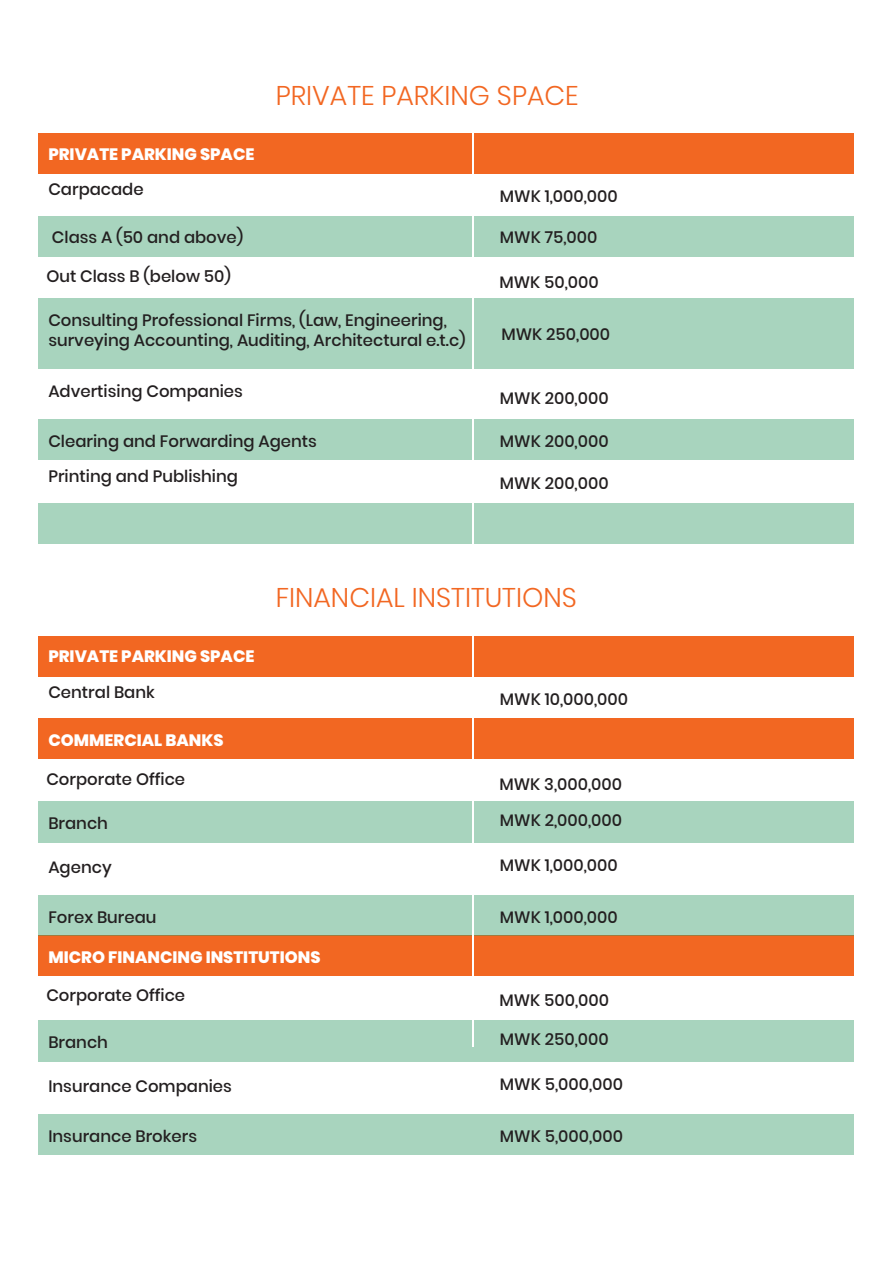
<style>
.page{position:relative;width:893px;height:1263px;background:#fff}
.page>*{position:absolute;margin:0;border:0;box-sizing:border-box;transform-origin:0 0}
.t1{font:300 27px "Poppins";color:#f26722}
.t2{font:500 16.5px/19.8px "Poppins";color:#231f20}
.t3{font:800 16.5px "Poppins";color:#fff}
</style>
<div class="page">
<div style="left:39px;top:216px;width:815px;height:40px;background:#a8d4be"></div>
<div style="left:39px;top:298px;width:815px;height:70px;background:#a8d4be"></div>
<div style="left:39px;top:133px;width:815px;height:41px;background:#f26722"></div>
<div style="left:39px;top:419px;width:815px;height:41px;background:#a8d4be"></div>
<div style="left:39px;top:504px;width:815px;height:40px;background:#a8d4be"></div>
<hr style="left:472px;top:129px;width:2px;height:415px;background:#fff">
<div style="left:39px;top:718px;width:815px;height:41px;background:#f26722"></div>
<div style="left:39px;top:801px;width:815px;height:41px;background:#a8d4be"></div>
<div style="left:39px;top:636px;width:815px;height:40px;background:#f26722"></div>
<div style="left:39px;top:935px;width:815px;height:41px;background:#f26722"></div>
<div style="left:39px;top:895px;width:815px;height:40px;background:#a8d4be"></div>
<div style="left:39px;top:1020px;width:815px;height:41px;background:#a8d4be"></div>
<div style="left:39px;top:1114px;width:815px;height:40px;background:#a8d4be"></div>
<hr style="left:472px;top:632px;width:2px;height:415px;background:#fff">
<h1 class="t1" style="left:276px;top:79px;width:304px">PRIVATE PARKING SPACE</h1>
<p class="t3" style="left:48px;top:144px;width:208px">PRIVATE PARKING SPACE</p>
<p class="t2" style="left:48px;top:180px;width:97px">Carpacade</p>
<p class="t2" style="left:500px;top:187px;width:119px">MWK 1,000,000</p>
<p class="t2" style="left:52px;top:228px;width:193px">Class A (50 and above)</p>
<p class="t2" style="left:500px;top:228px;width:99px">MWK 75,000</p>
<p class="t2" style="left:46px;top:267px;width:186px">Out Class B (below 50)</p>
<p class="t2" style="left:499px;top:272px;width:101px">MWK 50,000</p>
<p class="t2" style="left:48px;top:311px;width:419px">Consulting Professional Firms, (Law, Engineering, surveying Accounting, Auditing, Architectural e.t.c)</p>
<p class="t2" style="left:48px;top:382px;width:196px">Advertising Companies</p>
<p class="t2" style="left:48px;top:432px;width:270px">Clearing and Forwarding Agents</p>
<p class="t2" style="left:501px;top:324px;width:110px">MWK 250,000</p>
<p class="t2" style="left:500px;top:389px;width:110px">MWK 200,000</p>
<p class="t2" style="left:500px;top:432px;width:110px">MWK 200,000</p>
<p class="t2" style="left:48px;top:467px;width:191px">Printing and Publishing</p>
<p class="t2" style="left:500px;top:474px;width:110px">MWK 200,000</p>
<p class="t3" style="left:48px;top:647px;width:208px">PRIVATE PARKING SPACE</p>
<p class="t2" style="left:48px;top:682px;width:108px">Central Bank</p>
<p class="t3" style="left:48px;top:731px;width:177px">COMMERCIAL BANKS</p>
<h1 class="t1" style="left:276px;top:582px;width:302px">FINANCIAL INSTITUTIONS</h1>
<p class="t2" style="left:500px;top:689px;width:130px">MWK 10,000,000</p>
<p class="t2" style="left:46px;top:769px;width:140px">Corporate Office</p>
<p class="t2" style="left:499px;top:775px;width:124px">MWK 3,000,000</p>
<p class="t2" style="left:48px;top:813px;width:61px">Branch</p>
<p class="t2" style="left:500px;top:810px;width:124px">MWK 2,000,000</p>
<p class="t2" style="left:48px;top:857px;width:65px">Agency</p>
<p class="t2" style="left:48px;top:907px;width:110px">Forex Bureau</p>
<p class="t2" style="left:500px;top:855px;width:119px">MWK 1,000,000</p>
<p class="t2" style="left:500px;top:907px;width:119px">MWK 1,000,000</p>
<p class="t3" style="left:48px;top:948px;width:274px">MICRO FINANCING INSTITUTIONS</p>
<p class="t2" style="left:46px;top:985px;width:140px">Corporate Office</p>
<p class="t2" style="left:499px;top:991px;width:111px">MWK 500,000</p>
<p class="t2" style="left:48px;top:1032px;width:61px">Branch</p>
<p class="t2" style="left:500px;top:1029px;width:110px">MWK 250,000</p>
<p class="t2" style="left:48px;top:1076px;width:185px">Insurance Companies</p>
<p class="t2" style="left:48px;top:1126px;width:150px">Insurance Brokers</p>
<p class="t2" style="left:500px;top:1074px;width:125px">MWK 5,000,000</p>
<p class="t2" style="left:500px;top:1126px;width:125px">MWK 5,000,000</p>
</div>
